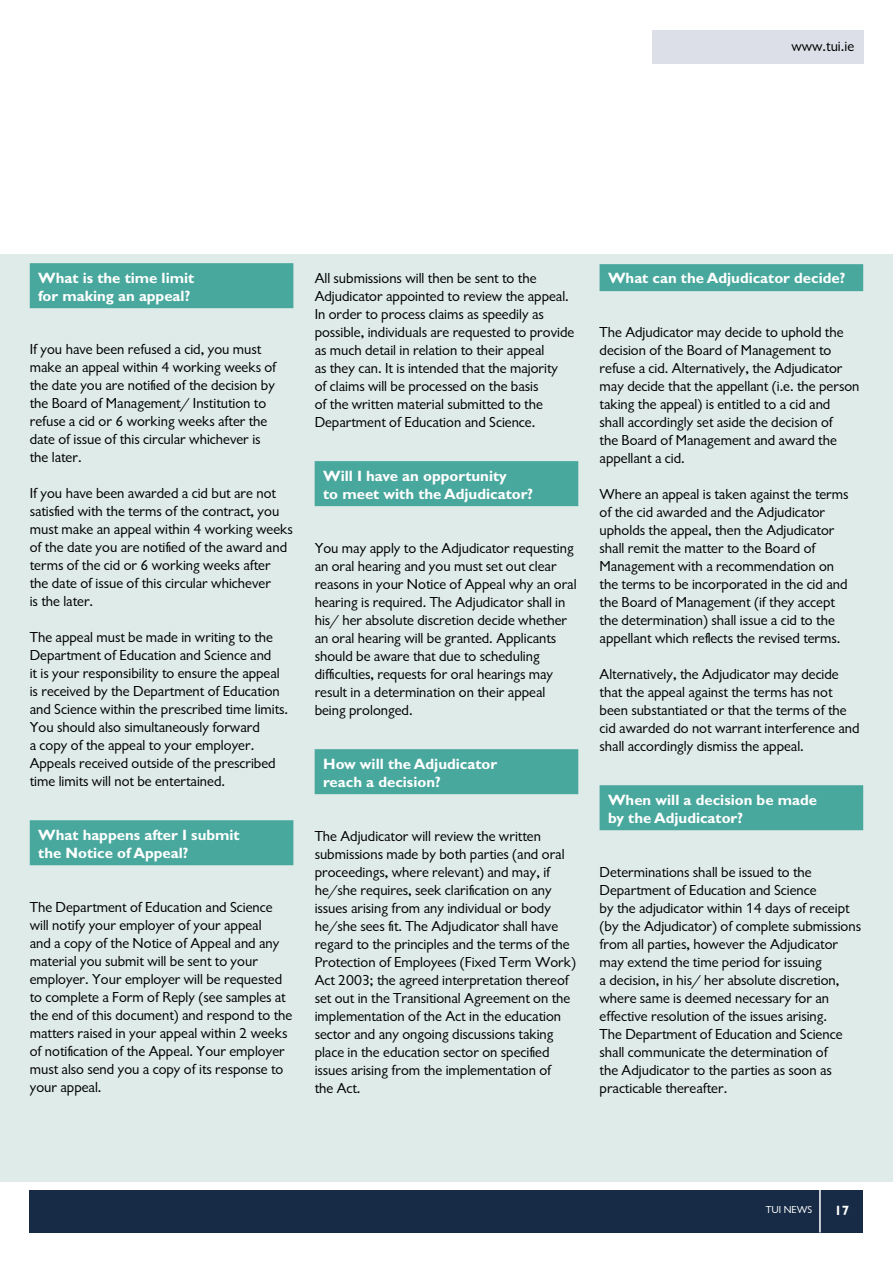
<style>
.page{position:relative;width:893px;height:1263px;background:#fff}
.page>*{position:absolute;margin:0;border:0;box-sizing:border-box;transform-origin:0 0}
.t1{font:15px/18px "Gill Sans";color:#000}
.t2{font:700 15px/18px "Gill Sans";color:#fff}
.t3{font:700 13.5px "Gill Sans";color:#fff}
.t4{font:10.5px "Gill Sans";color:#fff}
</style>
<div class="page">
<div style="left:652px;top:30px;width:211px;height:34px;background:#dddfe8"></div>
<div style="left:30px;top:1190px;width:833px;height:42px;background:#172b46"></div>
<hr style="left:819px;top:1190px;width:2px;height:42px;background:#fff">
<div style="left:0;top:254px;width:893px;height:927px;background:#deebe9"></div>
<div style="left:30px;top:263px;width:263px;height:45px;background:#49a89d"></div>
<div style="left:30px;top:820px;width:263px;height:45px;background:#49a89d"></div>
<div style="left:315px;top:461px;width:263px;height:45px;background:#49a89d"></div>
<div style="left:315px;top:749px;width:263px;height:45px;background:#49a89d"></div>
<div style="left:600px;top:264px;width:263px;height:27px;background:#49a89d"></div>
<div style="left:600px;top:785px;width:263px;height:45px;background:#49a89d"></div>
<p class="t1" style="left:791px;top:37px;width:64px">www.tui.ie</p>
<p class="t2" style="left:38px;top:269px;width:158px">What is the time limit for making an appeal?</p>
<p class="t1" style="left:30px;top:340px;width:248px">If you have been refused a cid, you must make an appeal within 4 working weeks of the date you are notified of the decision by the Board of Management/ Institution to refuse a cid or 6 working weeks after the date of issue of this circular whichever is the later.</p>
<p class="t1" style="left:30px;top:484px;width:265px">If you have been awarded a cid but are not satisfied with the terms of the contract, you must make an appeal within 4 working weeks of the date you are notified of the award and terms of the cid or 6 working weeks after the date of issue of this circular whichever<br>is the later.</p>
<p class="t1" style="left:30px;top:628px;width:260px">The appeal must be made in writing to the Department of Education and Science and<br>it is your responsibility to ensure the appeal is received by the Department of Education and Science within the prescribed time limits.<br>You should also simultaneously forward<br>a copy of the appeal to your employer.<br>Appeals received outside of the prescribed time limits will not be entertained.</p>
<p class="t2" style="left:38px;top:826px;width:203px">What happens after I submit the Notice of Appeal?</p>
<p class="t1" style="left:30px;top:898px;width:264px">The Department of Education and Science will notify your employer of your appeal<br>and a copy of the Notice of Appeal and any material you submit will be sent to your employer. Your employer will be requested to complete a Form of Reply (see samples at the end of this document) and respond to the matters raised in your appeal within 2 weeks of notification of the Appeal. Your employer must also send you a copy of its response to your appeal.</p>
<p class="t1" style="left:315px;top:269px;width:261px">All submissions will then be sent to the Adjudicator appointed to review the appeal.<br>In order to process claims as speedily as possible, individuals are requested to provide as much detail in relation to their appeal<br>as they can. It is intended that the majority<br>of claims will be processed on the basis<br>of the written material submitted to the Department of Education and Science.</p>
<p class="t2" style="left:323px;top:466px;width:211px">Will I have an opportunity<br>to meet with the Adjudicator?</p>
<p class="t1" style="left:315px;top:539px;width:263px">You may apply to the Adjudicator requesting an oral hearing and you must set out clear reasons in your Notice of Appeal why an oral hearing is required. The Adjudicator shall in his/ her absolute discretion decide whether an oral hearing will be granted. Applicants should be aware that due to scheduling difficulties, requests for oral hearings may result in a determination on their appeal being prolonged.</p>
<p class="t2" style="left:323px;top:754px;width:175px">How will the Adjudicator reach a decision?</p>
<p class="t1" style="left:315px;top:827px;width:263px">The Adjudicator will review the written submissions made by both parties (and oral proceedings, where relevant) and may, if he/she requires, seek clarification on any issues arising from any individual or body he/she sees fit. The Adjudicator shall have regard to the principles and the terms of the Protection of Employees (Fixed Term Work)<br>Act 2003; the agreed interpretation thereof set out in the Transitional Agreement on the implementation of the Act in the education sector and any ongoing discussions taking place in the education sector on specified issues arising from the implementation of<br>the Act.</p>
<p class="t2" style="left:608px;top:269px;width:239px">What can the Adjudicator decide?</p>
<p class="t1" style="left:600px;top:323px;width:261px">The Adjudicator may decide to uphold the decision of the Board of Management to refuse a cid. Alternatively, the Adjudicator may decide that the appellant (i.e. the person taking the appeal) is entitled to a cid and<br>shall accordingly set aside the decision of<br>the Board of Management and award the appellant a cid.</p>
<p class="t1" style="left:600px;top:485px;width:251px">Where an appeal is taken against the terms of the cid awarded and the Adjudicator upholds the appeal, then the Adjudicator shall remit the matter to the Board of Management with a recommendation on the terms to be incorporated in the cid and the Board of Management (if they accept the determination) shall issue a cid to the appellant which reflects the revised terms.</p>
<p class="t1" style="left:600px;top:665px;width:261px">Alternatively, the Adjudicator may decide that the appeal against the terms has not been substantiated or that the terms of the cid awarded do not warrant interference and shall accordingly dismiss the appeal.</p>
<p class="t2" style="left:608px;top:791px;width:211px">When will a decision be made by the Adjudicator?</p>
<p class="t1" style="left:600px;top:863px;width:263px">Determinations shall be issued to the Department of Education and Science<br>by the adjudicator within 14 days of receipt (by the Adjudicator) of complete submissions from all parties, however the Adjudicator may extend the time period for issuing<br>a decision, in his/ her absolute discretion, where same is deemed necessary for an effective resolution of the issues arising.<br>The Department of Education and Science shall communicate the determination of<br>the Adjudicator to the parties as soon as practicable thereafter.</p>
<p class="t4" style="left:766px;top:1203px;width:48px">TUI NEWS</p>
<p class="t3" style="left:834px;top:1202px;width:16px">17</p>
</div>
